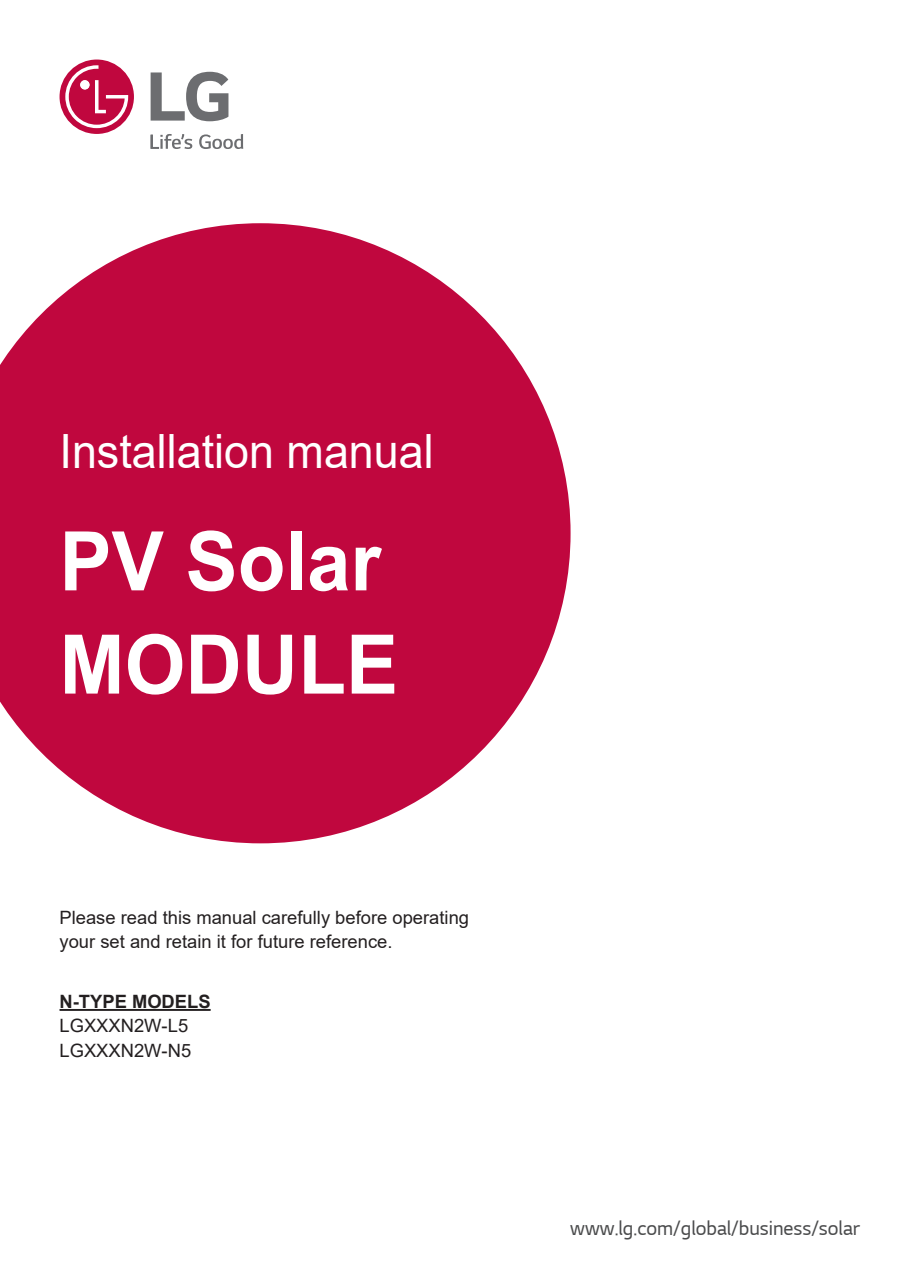
<style>
.page{position:relative;width:903px;height:1275px;background:#fff}
.page>*{position:absolute;margin:0;border:0;box-sizing:border-box;transform-origin:0 0}
.t1{font:700 82.25px/103.2px "Arial";color:#fff;scale:.95 1}
.t2{font:47.25px "Arial";color:#fff;scale:.95 1}
.t3{font:19.25px "LG Sm Ha R";color:#4b4c4d}
.t4{font:18.38px/24.5px "Arial";color:#231f20}
.t5{font:700 18.38px "Arial";color:#231f20}
</style>
<div class="page">
<svg style="left:0;top:223px;width:570px;height:620px;fill:#c0073e"></svg>
<hr style="left:60px;top:1009px;width:151px;height:2px;background:#231f20">
<svg style="left:60px;top:60px;width:74px;height:74px"></svg>
<svg style="left:151px;top:72px;width:77px;height:49px"></svg>
<div style="left:80px;top:80px;width:9px;height:9px;background:#fff;border-radius:50%"></div>
<svg style="left:151px;top:134px;width:41px;height:15px"></svg>
<svg style="left:199px;top:134px;width:44px;height:15px"></svg>
<h2 class="t2" style="left:60px;top:419px;width:395px">Installation manual</h2>
<h1 class="t1" style="left:60px;top:511px;width:358px">PV Solar<br>MODULE</h1>
<p class="t4" style="left:60px;top:905px;width:411px">Please read this manual carefully before operating your set and retain it for future reference.</p>
<p class="t5" style="left:60px;top:988px;width:153px">N-TYPE MODELS</p>
<p class="t4" style="left:60px;top:1014px;width:133px">LGXXXN2W-L5<br>LGXXXN2W-N5</p>
<p class="t3" style="left:570px;top:1218px;width:291px">www.lg.com/global/business/solar</p>
</div>
